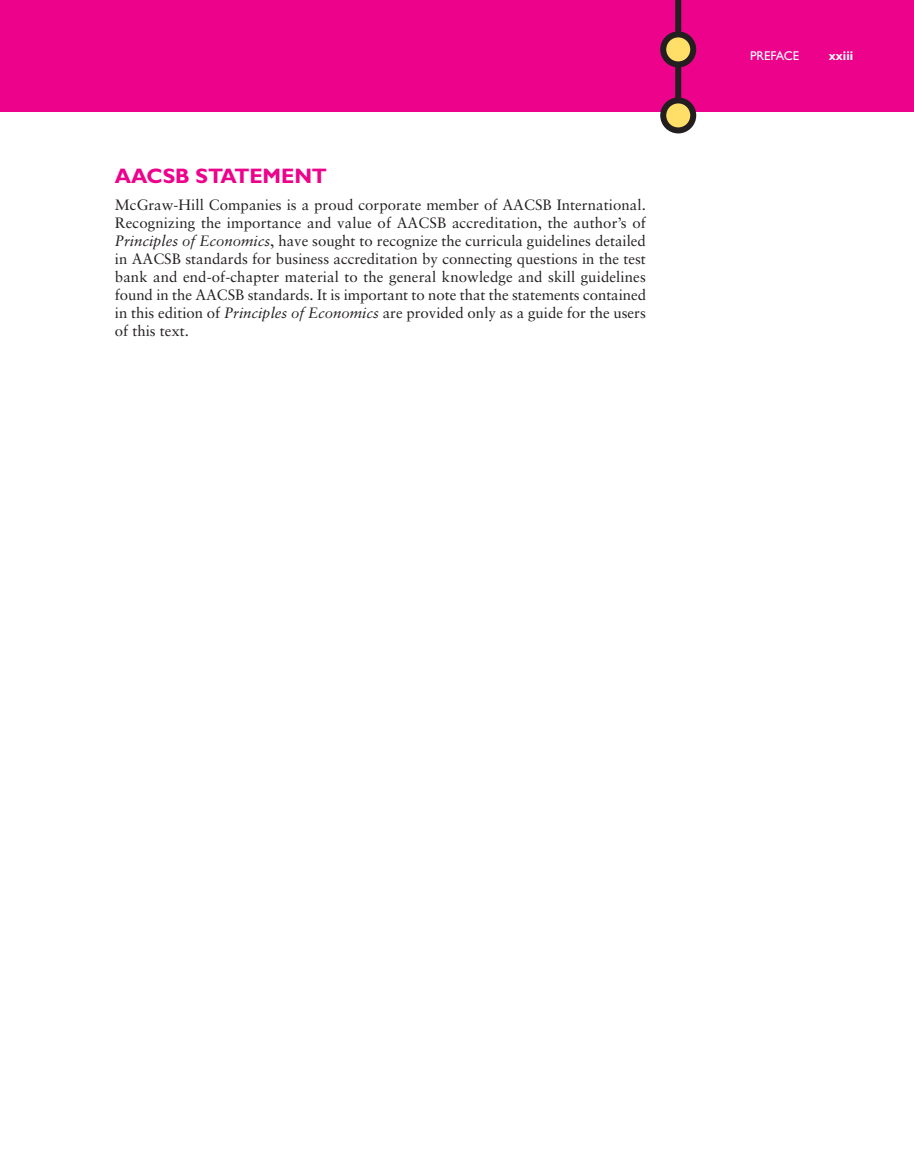
<style>
.page{position:relative;width:914px;height:1161px;background:#fff}
.page>*{position:absolute;margin:0;border:0;box-sizing:border-box;transform-origin:0 0}
.t1{font:700 21px "Gill Sans";letter-spacing:-.005em;color:#ed028c}
.t2{font:15px/18px "Sabon";color:#231f20;text-align:justify}
.t3{font:12.75px "Gill Sans";color:#fff}
.t4{font:700 12.75px "Gill Sans";color:#fff}
.s1{font-style:italic}
</style>
<div class="page">
<div style="left:0;top:0;width:914px;height:112px;background:#ed028c"></div>
<div style="left:675px;top:0;width:6px;height:101px;background:#231f20"></div>
<svg style="left:663px;top:34px;width:30px;height:30px"></svg>
<div style="left:660px;top:31px;width:36px;height:36px;border:6px solid #231f20;border-radius:50%"></div>
<svg style="left:663px;top:100px;width:30px;height:30px"></svg>
<div style="left:660px;top:97px;width:36px;height:36px;border:6px solid #231f20;border-radius:50%"></div>
<h1 class="t1" style="left:115px;top:169px;width:214px">AACSB STATEMENT</h1>
<p class="t2" style="left:115px;top:197px;width:533px">McGraw-Hill Companies is a proud corporate member of AACSB International.<br>Recognizing the importance and value of AACSB accreditation, the author’s of <span class="s1">Principles of Economics</span>, have sought to recognize the curricula guidelines detailed in AACSB standards for business accreditation by connecting questions in the test bank and end-of-chapter material to the general knowledge and skill guidelines found in the AACSB standards. It is important to note that the statements contained in this edition of <span class="s1">Principles of Economics</span> are provided only as a guide for the users of this text.</p>
<p class="t3" style="left:750px;top:51px;width:51px">PREFACE</p>
<p class="t4" style="left:829px;top:51px;width:26px">xxiii</p>
</div>
